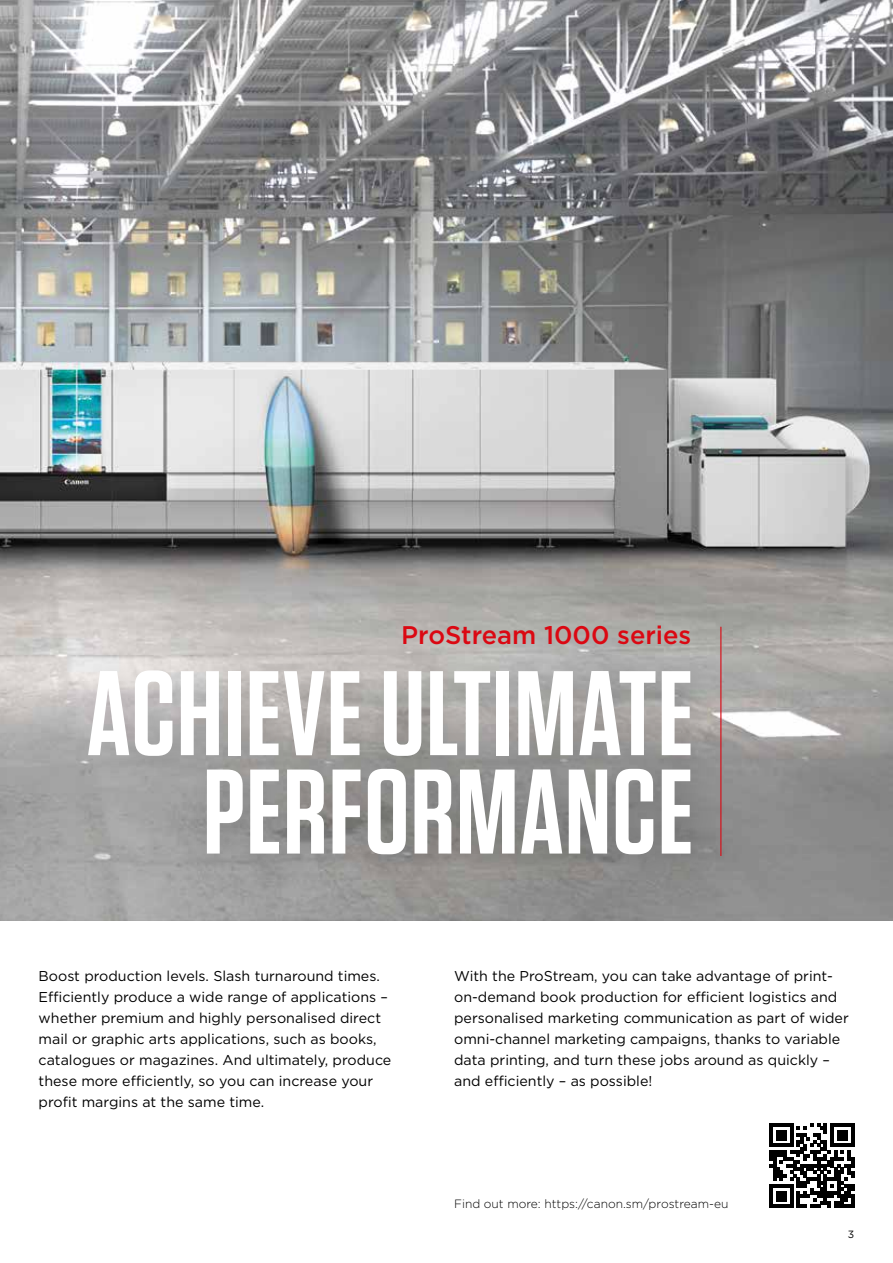
<style>
.page{position:relative;width:893px;height:1263px;background:#fff}
.page>*{position:absolute;margin:0;border:0;box-sizing:border-box;transform-origin:0 0}
.t1{font:600 120px/98.4px "Tungsten";letter-spacing:.01em;color:#fff;text-align:right}
.t2{font:500 25.5px "Gotham";color:#db0812}
.t3{font:14.25px/21px "Gotham";color:#000}
.t4{font:300 12px "Gotham";color:#000}
.t5{font:10.5px "Gotham";color:#000}
</style>
<div class="page">
<img style="left:0;top:0;width:893px;height:921px">
<svg style="left:769px;top:1123px;width:85px;height:85px"></svg>
<hr style="left:851px;top:1194px;width:3px;height:14px;background:#000">
<div style="left:72px;top:653px;width:647px;height:230px;background:#000;opacity:.15"></div>
<hr style="left:720px;top:627px;width:1px;height:229px;background:#db0812">
<h2 class="t2" style="left:401px;top:618px;width:292px">ProStream 1000 series</h2>
<h1 class="t1" style="left:87px;top:667px;width:608px">ACHIEVE ULTIMATE<br>PERFORMANCE</h1>
<p class="t3" style="left:39px;top:965px;width:354px">Boost production levels. Slash turnaround times.<br>Efficiently produce a wide range of applications – whether premium and highly personalised direct mail or graphic arts applications, such as books, catalogues or magazines. And ultimately, produce these more efficiently, so you can increase your profit margins at the same time.</p>
<p class="t3" style="left:454px;top:965px;width:396px">With the ProStream, you can take advantage of print&shy;on-demand book production for efficient logistics and personalised marketing communication as part of wider omni-channel marketing campaigns, thanks to variable data printing, and turn these jobs around as quickly – and efficiently – as possible!</p>
<p class="t4" style="left:454px;top:1196px;width:276px">Find out more: https://canon.sm/prostream-eu</p>
<p class="t5" style="left:848px;top:1228px;width:8px">3</p>
</div>
